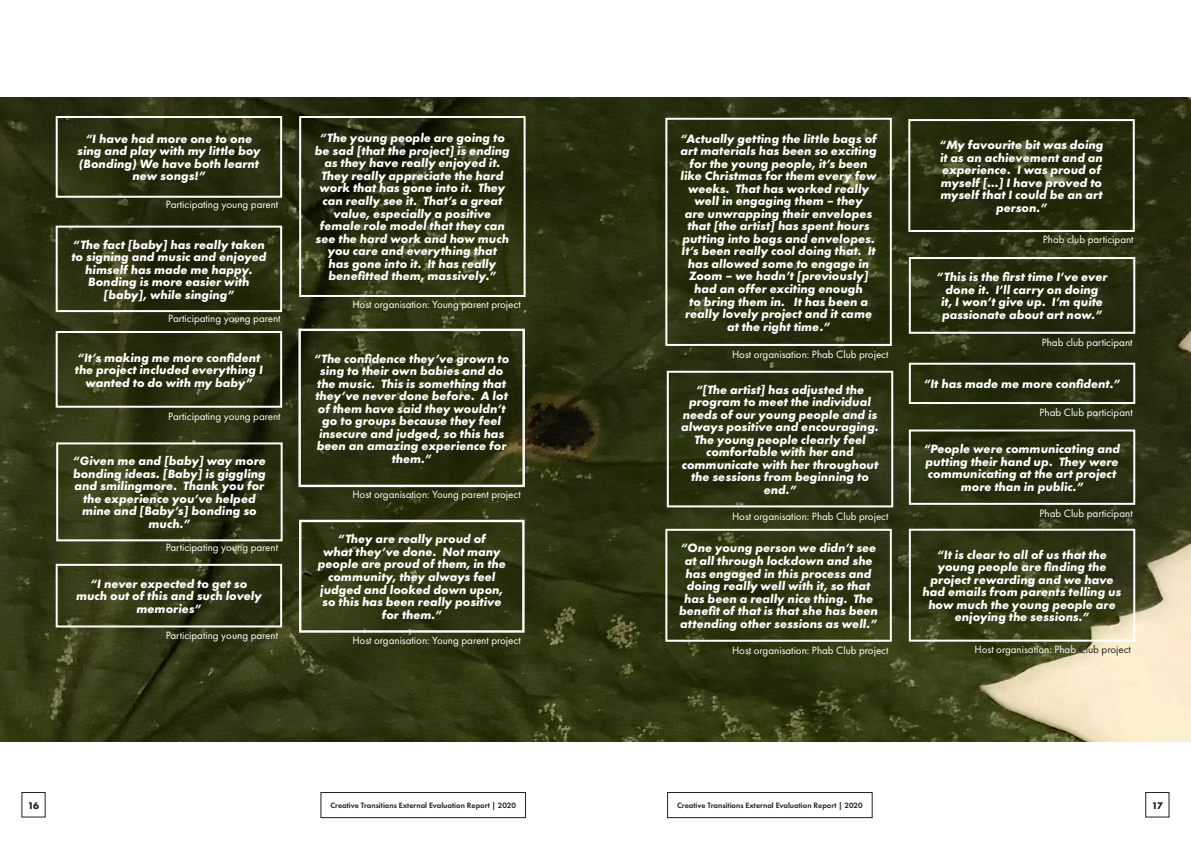
<style>
.page{position:relative;width:1191px;height:842px;background:#fff}
.page>*{position:absolute;margin:0;border:0;box-sizing:border-box;transform-origin:0 0}
.Quote_Box{font:italic 700 12.5px/12.5px "Futura PT";color:#fff;text-align:center}
.Normal_2{font:11px "Futura PT";color:#fff}
.t1{font:700 10px "Futura PT";color:#231f20}
.t2{font:600 8px "Futura PT";color:#231f20}
.s1{color:#231f20}
</style>
<div class="page">
<div style="left:320px;top:792px;width:206px;height:26px;border:1px solid #231f20"></div>
<div style="left:1145px;top:792px;width:24px;height:25px;border:1px solid #231f20"></div>
<div style="left:667px;top:792px;width:205px;height:26px;border:1px solid #231f20"></div>
<img style="left:0;top:98px;width:1191px;height:643px">
<div style="left:298px;top:329px;width:227px;height:158px;border:2px solid #fff"></div>
<div style="left:299px;top:520px;width:225px;height:113px;border:2px solid #fff"></div>
<div style="left:299px;top:116px;width:226px;height:181px;border:2px solid #fff"></div>
<div style="left:909px;top:529px;width:226px;height:113px;border:2px solid #fff"></div>
<div style="left:665px;top:529px;width:226px;height:113px;border:2px solid #fff"></div>
<div style="left:665px;top:118px;width:226px;height:228px;border:2px solid #fff"></div>
<div style="left:667px;top:371px;width:226px;height:136px;border:2px solid #fff"></div>
<div style="left:909px;top:363px;width:226px;height:41px;border:2px solid #fff"></div>
<div style="left:909px;top:257px;width:226px;height:77px;border:2px solid #fff"></div>
<div style="left:908px;top:119px;width:226px;height:113px;border:2px solid #fff"></div>
<div style="left:909px;top:429px;width:226px;height:76px;border:2px solid #fff"></div>
<div style="left:56px;top:116px;width:226px;height:82px;border:2px solid #fff"></div>
<div style="left:56px;top:226px;width:226px;height:86px;border:2px solid #fff"></div>
<div style="left:56px;top:331px;width:226px;height:77px;border:2px solid #fff"></div>
<div style="left:56px;top:564px;width:226px;height:63px;border:2px solid #fff"></div>
<div style="left:56px;top:442px;width:227px;height:99px;border:2px solid #fff"></div>
<p class="Quote_Box" style="left:77px;top:132px;width:185px">“I have had more one to one sing and play with my little boy (Bonding) We have both learnt new songs!”</p>
<p class="Normal_2" style="left:166px;top:198px;width:114px">Participating young parent</p>
<p class="Quote_Box" style="left:71px;top:238px;width:197px">“The fact [baby] has really taken to signing and music and enjoyed himself has made me happy.<br>Bonding is more easier with [baby], while singing”</p>
<p class="Normal_2" style="left:168px;top:312px;width:114px">Participating young parent</p>
<p class="Quote_Box" style="left:77px;top:351px;width:184px">“It’s making me more confident</p>
<p class="Quote_Box" style="left:75px;top:364px;width:190px">the project included everything I wanted to do with my baby”</p>
<p class="Normal_2" style="left:168px;top:410px;width:114px">Participating young parent</p>
<p class="Quote_Box" style="left:73px;top:455px;width:194px">“Given me and [baby] way more bonding ideas. [Baby] is giggling and smilingmore. Thank you for the experience you’ve helped mine and [Baby’s] bonding so much.”</p>
<p class="Normal_2" style="left:166px;top:541px;width:114px">Participating young parent</p>
<p class="Quote_Box" style="left:76px;top:577px;width:187px">“I never expected to get so much out of this and such lovely memories”</p>
<p class="Normal_2" style="left:166px;top:629px;width:114px">Participating young parent</p>
<p class="Quote_Box" style="left:315px;top:132px;width:196px">“The young people are going to be sad [that the project] is ending as they have really enjoyed it.<br>They really appreciate the hard work that has gone into it. They can really see it. That’s a great value, especially a positive female role model that they can see the hard work and how much you care and everything that<br>has gone into it. It has really benefitted them, massively.”</p>
<p class="Normal_2" style="left:352px;top:298px;width:170px">Host organisation: Young parent project</p>
<p class="Quote_Box" style="left:314px;top:352px;width:197px">“The confidence they’ve grown to sing to their own babies and do the music. This is something that they’ve never done before. A lot of them have said they wouldn’t go to groups because they feel insecure and judged, so this has been an amazing experience for them.”</p>
<p class="Normal_2" style="left:352px;top:488px;width:170px">Host organisation: Young parent project</p>
<p class="Quote_Box" style="left:318px;top:533px;width:189px">“They are really proud of<br>what they’ve done. Not many people are proud of them, in the community, they always feel judged and looked down upon, so this has been really positive for them.”</p>
<p class="Normal_2" style="left:352px;top:634px;width:170px">Host organisation: Young parent project</p>
<p class="Quote_Box" style="left:680px;top:132px;width:198px">“Actually getting the little bags of art materials has been so exciting for the young people, it’s been like Christmas for them every few weeks. That has worked really well in engaging them – they<br>are unwrapping their envelopes that [the artist] has spent hours putting into bags and envelopes.<br>It’s been really cool doing that. It has allowed some to engage in<br>Zoom – we hadn’t [previously] had an offer exciting enough<br>to bring them in. It has been a really lovely project and it came at the right time.”</p>
<p class="Normal_2" style="left:732px;top:348px;width:158px">Host organisation: Phab Club project</p>
<p class="Quote_Box" style="left:681px;top:383px;width:199px">“[The artist] has adjusted the program to meet the individual needs of our young people and is always positive and encouraging.<br>The young people clearly feel comfortable with her and communicate with her throughout the sessions from beginning to end.”</p>
<p class="Normal_2" style="left:732px;top:509px;width:158px">Host organisation: Phab Club project</p>
<p class="Quote_Box" style="left:679px;top:542px;width:200px">“One young person we didn’t see at all through lockdown and she has engaged in this process and doing really well with it, so that has been a really nice thing. The benefit of that is that she has been attending other sessions as well.”</p>
<p class="Quote_Box" style="left:939px;top:138px;width:166px">“My favourite bit was doing it as an achievement and an experience. I was proud of myself […] I have proved to myself that I could be an art person.”</p>
<p class="Normal_2" style="left:1042px;top:233px;width:92px">Phab club participant</p>
<p class="Quote_Box" style="left:936px;top:271px;width:172px">“This is the first time I’ve ever done it. I’ll carry on doing<br>it, I won’t give up. I’m quite passionate about art now.”</p>
<p class="Normal_2" style="left:1041px;top:336px;width:92px">Phab club participant</p>
<p class="Quote_Box" style="left:924px;top:378px;width:198px">“It has made me more confident.”</p>
<p class="Normal_2" style="left:1039px;top:405px;width:95px">Phab Club participant</p>
<p class="Quote_Box" style="left:924px;top:443px;width:198px">“People were communicating and putting their hand up. They were communicating at the art project more than in public.”</p>
<p class="Normal_2" style="left:1039px;top:507px;width:95px">Phab Club participant</p>
<p class="Quote_Box" style="left:922px;top:548px;width:200px">“It is clear to all of us that the young people are finding the project rewarding and we have had emails from parents telling us how much the young people are enjoying the sessions.”</p>
<p class="Normal_2" style="left:732px;top:644px;width:158px">Host organisation: Phab Club project</p>
<p class="Normal_2" style="left:974px;top:643px;width:158px">Host organisation: Phab <span class="s1">Club project</span></p>
<p class="t1" style="left:28px;top:799px;width:13px">16</p>
<p class="t2" style="left:330px;top:800px;width:187px">Creative Transitions External Evaluation Report | 2020</p>
<p class="t2" style="left:677px;top:800px;width:187px">Creative Transitions External Evaluation Report | 2020</p>
<p class="t1" style="left:1152px;top:799px;width:12px">17</p>
</div>
